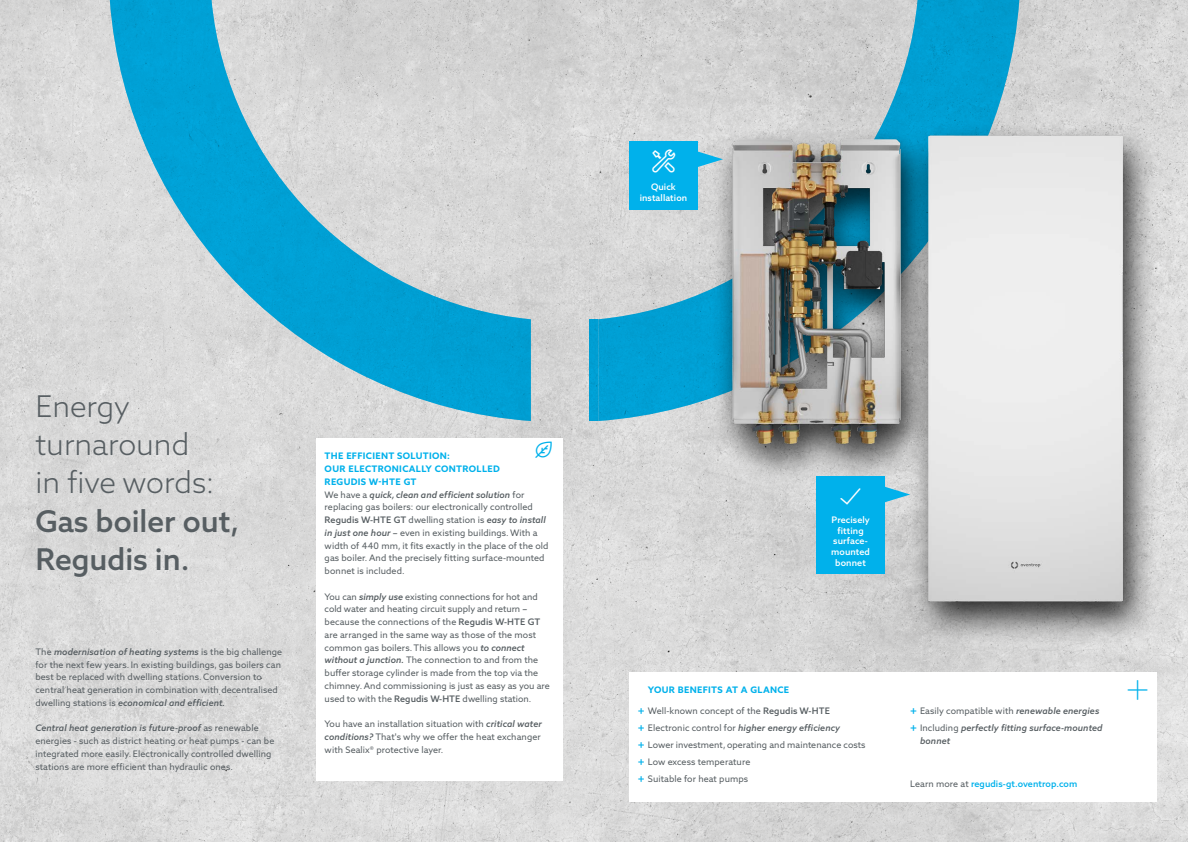
<style>
.page{position:relative;width:1188px;height:842px;background:#fff}
.page>*{position:absolute;margin:0;border:0;box-sizing:border-box;transform-origin:0 0}
.t1{font:300 30px/38.3px "Azo Sans 2";color:#575e62}
.t2{font:500 30px/38.3px "Azo Sans 2";color:#575e62}
.t3{font:9px/12.8px "Azo Sans 2";letter-spacing:.01em;color:#575e62}
.t4{font:italic 500 9px/17px "Azo Sans 2";letter-spacing:.01em;color:#575e62}
.t5{font:500 9px/10.6px "Azo Sans 2";letter-spacing:.01em;color:#fff;text-align:center}
.t6{font:500 9px "Azo Sans 2";letter-spacing:.01em;color:#00b1eb}
.t7{font:700 9px "Azo Sans 2";letter-spacing:.035em;color:#00b1eb}
.s1{font-weight:500;font-style:italic}
.s2{font-weight:700;color:#00b1eb}
.s3{font-weight:500}
.s4{font-weight:500;font-size:11.5px;color:#00b1eb}
.s5{font-style:normal;font-size:11.5px;color:#00b1eb}
.s6{font-weight:400;font-style:normal}
.s7{font-weight:400;color:#575e62}
</style>
<div class="page">
<img style="left:598px;top:0;width:590px;height:842px">
<img style="left:0;top:0;width:598px;height:842px">
<svg style="left:598px;top:0;width:421px;height:421px;background:#95c3d2"></svg>
<div style="left:590px;top:319px;width:8px;height:102px;background:#00a0d4"></div>
<svg style="left:110px;top:0;width:421px;height:421px;background:#91c5d6"></svg>
<div style="left:710px;top:123px;width:449px;height:522px;background:#000;opacity:.8"></div>
<img style="left:674px;top:128px;width:483px;height:484px">
<svg style="left:884px;top:487px;width:26px;height:15px"></svg>
<div style="left:816px;top:476px;width:68px;height:98px;background:#00b1eb"></div>
<svg style="left:697px;top:151px;width:26px;height:16px"></svg>
<div style="left:629px;top:141px;width:68px;height:68px;background:#00b1eb"></div>
<div style="left:629px;top:672px;width:528px;height:129px;background:#fff"></div>
<div style="left:316px;top:439px;width:247px;height:342px;background:#fff"></div>
<h1 class="t1" style="left:35px;top:387px;width:180px">Energy turnaround in five words:</h1>
<h1 class="t2" style="left:35px;top:502px;width:205px">Gas boiler out,<br>Regudis in.</h1>
<p class="t3" style="left:35px;top:645px;width:248px">The <span class="s1">modernisation of heating systems</span> is the big challenge for the next few years. In existing buildings, gas boilers can best be replaced with dwelling stations. Conversion to central heat generation in combination with decentralised dwelling stations is <span class="s1">economical and efficient.</span></p>
<p class="t3" style="left:35px;top:722px;width:240px"><span class="s1">Central heat generation is future-proof</span> as renewable energies - such as district heating or heat pumps - can be integrated more easily. Electronically controlled dwelling stations are more efficient than hydraulic ones.</p>
<p class="t3" style="left:325px;top:450px;width:225px"><span class="s2">THE EFFICIENT SOLUTION:<br>OUR ELECTRONICALLY CONTROLLED<br>REGUDIS W-HTE GT<br></span>We have a <span class="s1">quick, clean and efficient solution</span> for replacing gas boilers: our electronically controlled <span class="s3">Regudis W-HTE GT</span> dwelling station is <span class="s1">easy to install in just one hour –</span> even in existing buildings. With a width of 440 mm, it fits exactly in the place of the old gas boiler. And the precisely fitting surface-mounted bonnet is included.</p>
<p class="t3" style="left:325px;top:590px;width:227px">You can <span class="s1">simply use</span> existing connections for hot and cold water and heating circuit supply and return <span class="s1">– </span>because the connections of the <span class="s3">Regudis W-HTE GT </span>are arranged in the same way as those of the most common gas boilers. This allows you <span class="s1">to connect without a junction.</span> The connection to and from the buffer storage cylinder is made from the top via the chimney. And commissioning is just as easy as you are used to with the <span class="s3">Regudis W-HTE</span> dwelling station.</p>
<p class="t3" style="left:325px;top:718px;width:219px">You have an installation situation with <span class="s1">critical water conditions?</span> That's why we offer the heat exchanger with Sealix® protective layer.</p>
<p class="t5" style="left:640px;top:181px;width:49px">Quick installation</p>
<p class="t5" style="left:831px;top:515px;width:40px">Precisely fitting surface&shy;mounted bonnet</p>
<p class="t7" style="left:648px;top:684px;width:143px">YOUR BENEFITS AT A GLANCE</p>
<p class="t3" style="left:638px;top:703px;width:229px;line-height:17px"><span class="s4">+</span> Well-known concept of the <span class="s3">Regudis W-HTE<br></span><span class="s4">+</span> Electronic control for <span class="s1">higher energy efficiency<br></span><span class="s4">+</span> Lower investment, operating and maintenance costs <span class="s4">+</span> Low excess temperature<br><span class="s4">+</span> Suitable for heat pumps</p>
<p class="t4" style="left:910px;top:703px;width:194px"><span class="s5">+</span> <span class="s6">Easily compatible with</span> renewable energies <span class="s5">+</span> <span class="s6">Including</span> perfectly fitting surface-mounted</p>
<p class="t4" style="left:920px;top:732px;width:32px">bonnet</p>
<p class="t6" style="left:910px;top:778px;width:169px"><span class="s7">Learn more at</span> regudis-gt.oventrop.com</p>
</div>
